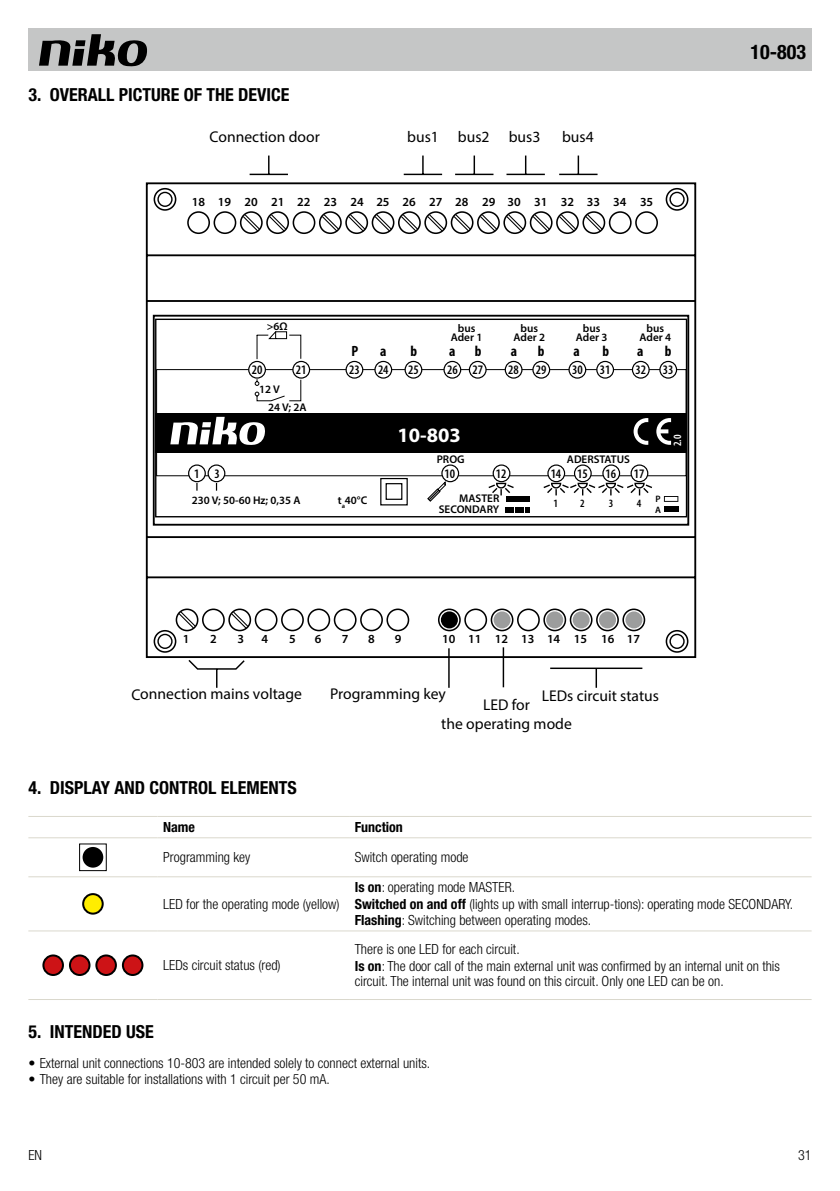
<style>
.page{position:relative;width:840px;height:1191px;background:#fff}
.page>*{position:absolute;margin:0;border:0;box-sizing:border-box;transform-origin:0 0}
.t1{font:700 20.4px "Myriad Pro";color:#fff}
.t2{font:700 condensed 20px "Helvetica Neue LT Pro";color:#000}
.t3{font:700 condensed 18px "Helvetica Neue LT Pro";color:#000}
.t4{font:15.6px/18.8px "Myriad Pro";color:#000;text-align:center}
.t5{font:700 condensed 14.8px "Myriad Pro";color:#000}
.t6{font:300 condensed 14px/16.4px "Helvetica Neue LT Pro";color:#000}
.t7{font:700 condensed 14px "Helvetica Neue LT Pro";color:#000}
.t8{font:600 condensed 13px "Myriad Pro";color:#000}
.t9{font:600 12.4px "Myriad Pro";color:#000}
.t10{font:600 11.2px/9.4px "Myriad Pro";color:#000;text-align:center}
.t11{font:600 condensed 11.2px "Myriad Pro";color:#000}
.t12{font:600 condensed 11.2px "Myriad Pro";color:#fff}
.t13{font:600 9.4px "Myriad Pro";color:#000}
.s1{font-weight:700}
</style>
<div class="page">
<div style="left:28px;top:28px;width:783px;height:43px;background:#c5c6c6"></div>
<svg style="left:39px;top:34px;width:108px;height:32px"></svg>
<svg style="left:145px;top:182px;width:550px;height:476px"></svg>
<div style="left:155px;top:414px;width:530px;height:39px;background:#000"></div>
<div style="left:630px;top:465px;width:17px;height:16px;background:#fff;border-radius:50%"></div>
<div style="left:630px;top:464px;width:18px;height:18px;border:1px solid #000;border-radius:50%"></div>
<div style="left:632px;top:361px;width:16px;height:17px;background:#fff;border-radius:50%"></div>
<div style="left:631px;top:361px;width:18px;height:18px;border:1px solid #000;border-radius:50%"></div>
<div style="left:659px;top:361px;width:17px;height:17px;background:#fff;border-radius:50%"></div>
<div style="left:659px;top:361px;width:17px;height:18px;border:1px solid #000;border-radius:50%"></div>
<svg style="left:663px;top:496px;width:15px;height:6px"></svg>
<svg style="left:664px;top:497px;width:13px;height:4px"></svg>
<div style="left:663px;top:506px;width:15px;height:6px;background:#000"></div>
<svg style="left:643px;top:482px;width:10px;height:15px"></svg>
<svg style="left:170px;top:422px;width:17px;height:23px"></svg>
<svg style="left:656px;top:418px;width:14px;height:27px"></svg>
<svg style="left:643px;top:418px;width:5px;height:27px"></svg>
<svg style="left:187px;top:155px;width:456px;height:533px"></svg>
<hr style="left:28px;top:816px;width:129px;height:1px;background:#dad8cd">
<hr style="left:157px;top:816px;width:192px;height:1px;background:#dad8cd">
<hr style="left:349px;top:816px;width:462px;height:1px;background:#dad8cd">
<hr style="left:28px;top:837px;width:129px;height:1px;background:#dad8cd">
<hr style="left:157px;top:837px;width:192px;height:1px;background:#dad8cd">
<hr style="left:349px;top:837px;width:462px;height:1px;background:#dad8cd">
<hr style="left:28px;top:876px;width:129px;height:1px;background:#dad8cd">
<hr style="left:157px;top:876px;width:192px;height:1px;background:#dad8cd">
<hr style="left:349px;top:876px;width:462px;height:1px;background:#dad8cd">
<hr style="left:28px;top:930px;width:129px;height:1px;background:#dad8cd">
<hr style="left:157px;top:930px;width:192px;height:1px;background:#dad8cd">
<hr style="left:349px;top:930px;width:462px;height:1px;background:#dad8cd">
<hr style="left:28px;top:999px;width:129px;height:1px;background:#dad8cd">
<hr style="left:157px;top:999px;width:192px;height:1px;background:#dad8cd">
<hr style="left:349px;top:999px;width:462px;height:1px;background:#dad8cd">
<div style="left:82px;top:847px;width:21px;height:20px;background:#000;border-radius:50%"></div>
<div style="left:79px;top:843px;width:28px;height:28px;border:1px solid #000"></div>
<div style="left:83px;top:894px;width:20px;height:19px;background:#ffed00;border-radius:50%"></div>
<div style="left:82px;top:893px;width:22px;height:21px;border:2px solid #000;border-radius:50%"></div>
<div style="left:123px;top:955px;width:19px;height:20px;background:#cd1316;border-radius:50%"></div>
<div style="left:122px;top:954px;width:21px;height:22px;border:2px solid #000;border-radius:50%"></div>
<div style="left:70px;top:955px;width:19px;height:20px;background:#cd1316;border-radius:50%"></div>
<div style="left:69px;top:954px;width:21px;height:22px;border:2px solid #000;border-radius:50%"></div>
<svg style="left:96px;top:955px;width:20px;height:20px"></svg>
<div style="left:95px;top:954px;width:22px;height:22px;border:2px solid #000;border-radius:50%"></div>
<svg style="left:43px;top:955px;width:20px;height:20px"></svg>
<div style="left:42px;top:954px;width:22px;height:22px;border:2px solid #000;border-radius:50%"></div>
<p class="t3" style="left:28px;top:83px;width:262px">3. OVERALL PICTURE OF THE DEVICE</p>
<p class="t4" style="left:209px;top:127px;width:112px">Connection door</p>
<p class="t4" style="left:407px;top:127px;width:134px">bus1 bus2 bus3</p>
<p class="t4" style="left:561px;top:127px;width:33px">bus4</p>
<p class="t9" style="left:192px;top:194px;width:462px">18 19 20 21 22 23 24 25 26 27 28 29 30 31 32 33 34 35</p>
<p class="t10" style="left:266px;top:321px;width:22px">&gt;6Ω</p>
<p class="t8" style="left:251px;top:362px;width:12px">20</p>
<p class="t10" style="left:450px;top:323px;width:33px">bus<br>Ader 1</p>
<p class="t10" style="left:575px;top:323px;width:33px">bus<br>Ader 3</p>
<p class="t10" style="left:639px;top:323px;width:33px">bus<br>Ader 4</p>
<p class="t10" style="left:513px;top:323px;width:33px">bus<br>Ader 2</p>
<p class="t5" style="left:351px;top:342px;width:8px">P</p>
<p class="t5" style="left:380px;top:342px;width:8px">a</p>
<p class="t5" style="left:410px;top:342px;width:8px">b</p>
<p class="t5" style="left:474px;top:342px;width:8px">b</p>
<p class="t5" style="left:449px;top:342px;width:8px">a</p>
<p class="t5" style="left:510px;top:342px;width:8px">a</p>
<p class="t5" style="left:537px;top:342px;width:8px">b</p>
<p class="t5" style="left:602px;top:342px;width:8px">b</p>
<p class="t5" style="left:573px;top:342px;width:8px">a</p>
<p class="t5" style="left:636px;top:342px;width:8px">a</p>
<p class="t5" style="left:664px;top:342px;width:8px">b</p>
<p class="t8" style="left:296px;top:362px;width:12px">21</p>
<p class="t8" style="left:349px;top:362px;width:12px">23</p>
<p class="t8" style="left:378px;top:362px;width:12px">24</p>
<p class="t8" style="left:408px;top:362px;width:12px">25</p>
<p class="t8" style="left:447px;top:362px;width:37px">26 27</p>
<p class="t8" style="left:508px;top:362px;width:12px">28</p>
<p class="t8" style="left:535px;top:362px;width:12px">29</p>
<p class="t8" style="left:571px;top:362px;width:12px">30</p>
<p class="t8" style="left:599px;top:362px;width:12px">31</p>
<p class="t8" style="left:635px;top:362px;width:12px">32</p>
<p class="t8" style="left:662px;top:362px;width:12px">33</p>
<p class="t10" style="left:268px;top:379px;width:40px;line-height:18.2px;text-align:left;text-indent:-9px">12 V<br>24 V; 2A</p>
<h1 class="t1" style="left:397px;top:421px;width:65px">10-803</h1>
<p class="t10" style="left:436px;top:454px;width:29px">PROG</p>
<p class="t10" style="left:566px;top:454px;width:64px">ADERSTATUS</p>
<p class="t8" style="left:194px;top:465px;width:27px">1 3</p>
<p class="t8" style="left:444px;top:465px;width:12px">10</p>
<p class="t8" style="left:495px;top:465px;width:12px">12</p>
<p class="t8" style="left:550px;top:465px;width:39px">14 15</p>
<p class="t8" style="left:605px;top:465px;width:12px">16</p>
<p class="t8" style="left:633px;top:465px;width:12px">17</p>
<p class="t10" style="left:192px;top:496px;width:110px">230 V; 50-60 Hz; 0,35 A</p>
<p class="t10" style="left:337px;top:496px;width:31px">t<sub>a</sub>40°C</p>
<p class="t10" style="left:438px;top:493px;width:62px;line-height:10.4px;text-align:right">MASTER<br>SECONDARY</p>
<p class="t13" style="left:655px;top:493px;width:7px">P</p>
<p class="t11" style="left:553px;top:496px;width:6px">1</p>
<p class="t11" style="left:579px;top:496px;width:6px">2</p>
<p class="t11" style="left:608px;top:496px;width:6px">3</p>
<p class="t11" style="left:636px;top:496px;width:6px">4</p>
<p class="t13" style="left:654px;top:504px;width:7px">A</p>
<p class="t12" style="left:670px;top:446px;width:13px;rotate:-90deg">2.0</p>
<p class="t9" style="left:183px;top:631px;width:8px">1</p>
<p class="t9" style="left:210px;top:631px;width:8px">2</p>
<p class="t9" style="left:237px;top:631px;width:8px">3</p>
<p class="t9" style="left:261px;top:631px;width:8px">4</p>
<p class="t9" style="left:289px;top:631px;width:8px">5</p>
<p class="t9" style="left:315px;top:631px;width:8px">6</p>
<p class="t9" style="left:342px;top:631px;width:8px">7</p>
<p class="t9" style="left:368px;top:631px;width:8px">8</p>
<p class="t9" style="left:394px;top:631px;width:8px">9</p>
<p class="t9" style="left:442px;top:631px;width:199px">10 11 12 13 14 15 16 17</p>
<p class="t4" style="left:131px;top:684px;width:172px">Connection mains voltage</p>
<p class="t4" style="left:330px;top:684px;width:117px">Programming key</p>
<p class="t4" style="left:441px;top:695px;width:132px">LED for<br>the operating mode</p>
<p class="t4" style="left:541px;top:685px;width:119px">LEDs circuit status</p>
<h2 class="t2" style="left:750px;top:40px;width:57px">10-803</h2>
<p class="t3" style="left:28px;top:776px;width:270px">4. DISPLAY AND CONTROL ELEMENTS</p>
<p class="t7" style="left:163px;top:818px;width:33px">Name</p>
<p class="t7" style="left:354px;top:818px;width:50px">Function</p>
<p class="t6" style="left:163px;top:849px;width:89px">Programming key</p>
<p class="t6" style="left:354px;top:849px;width:115px">Switch operating mode</p>
<p class="t6" style="left:163px;top:895px;width:178px">LED for the operating mode (yellow)</p>
<p class="t6" style="left:354px;top:879px;width:440px"><span class="s1">Is on</span>: operating mode MASTER.<br><span class="s1">Switched on and off</span> (lights up with small interrup-tions): operating mode SECONDARY.<br><span class="s1">Flashing</span>: Switching between operating modes.</p>
<p class="t6" style="left:163px;top:957px;width:119px">LEDs circuit status (red)</p>
<p class="t6" style="left:354px;top:941px;width:426px;line-height:15.8px">There is one LED for each circuit.<br><span class="s1">Is on</span>: The door call of the main external unit was confirmed by an internal unit on this circuit. The internal unit was found on this circuit. Only one LED can be on.</p>
<p class="t3" style="left:28px;top:1020px;width:127px">5. INTENDED USE</p>
<p class="t6" style="left:28px;top:1055px;width:403px">• External unit connections 10-803 are intended solely to connect external units.</p>
<p class="t6" style="left:28px;top:1071px;width:303px">• They are suitable for installations with 1 circuit per 50 mA.</p>
<p class="t6" style="left:28px;top:1147px;width:15px">EN</p>
<p class="t6" style="left:797px;top:1147px;width:15px">31</p>
</div>
